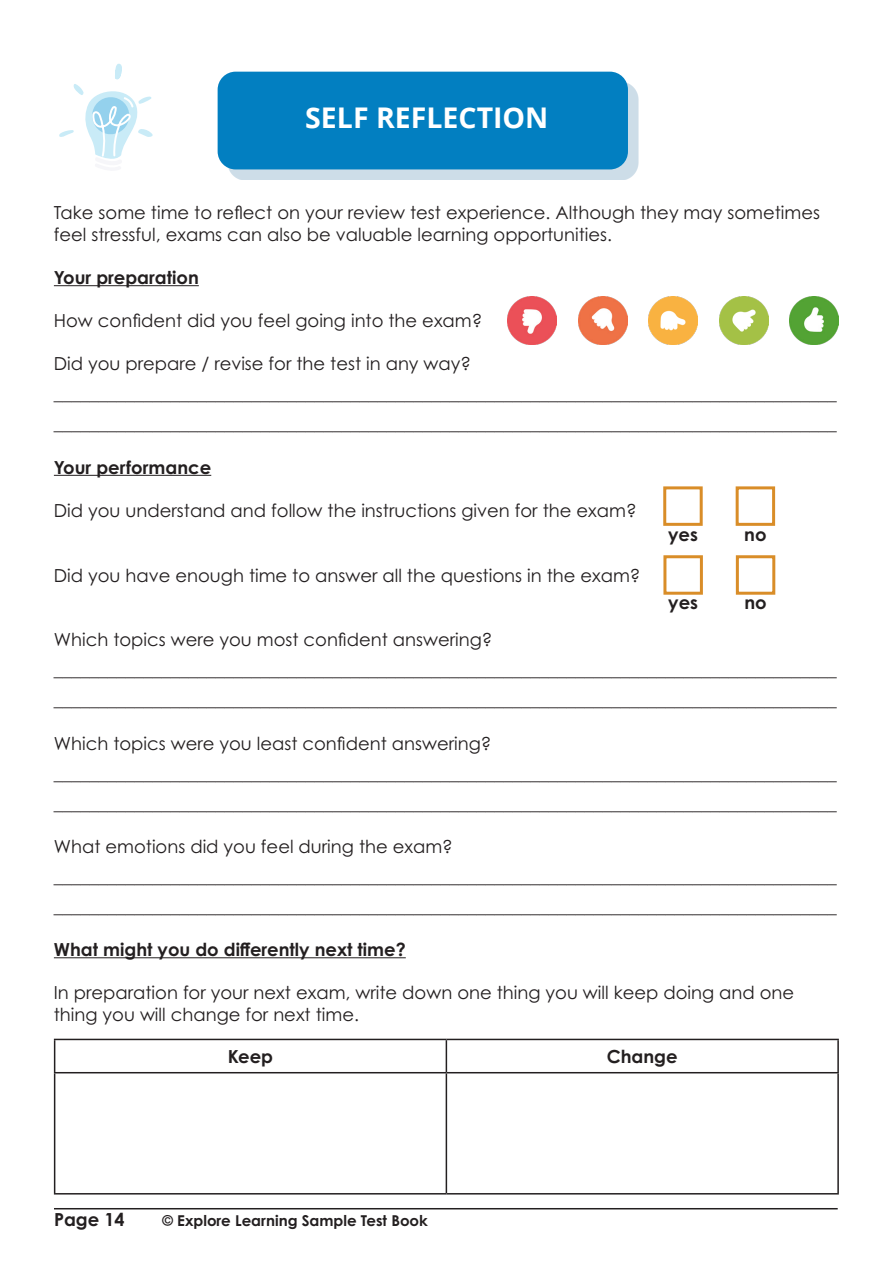
<style>
.page{position:relative;width:893px;height:1263px;background:#fff}
.page>*{position:absolute;margin:0;border:0;box-sizing:border-box;transform-origin:0 0}
.t1{font:700 28.5px "Open Sans";color:#fff}
.t2{font:18px/30px "Century Gothic Pro";color:#231f20}
.t3{font:700 18px "Century Gothic Pro";color:#231f20}
.t4{font:700 15px "Century Gothic Pro";color:#231f20}
</style>
<div class="page">
<hr style="left:54px;top:1208px;width:784px;height:1px;background:#231f20">
<div style="left:228px;top:82px;width:410px;height:98px;background:#00548c;opacity:.2"></div>
<div style="left:218px;top:72px;width:410px;height:97px;background:#027fc1;border-radius:18px"></div>
<svg style="left:59px;top:63px;width:94px;height:96px"></svg>
<hr style="left:54px;top:285px;width:145px;height:1px;background:#231f20">
<hr style="left:54px;top:475px;width:157px;height:1px;background:#231f20">
<hr style="left:54px;top:957px;width:352px;height:1px;background:#231f20">
<img style="left:508px;top:296px;width:48px;height:49px">
<img style="left:578px;top:296px;width:49px;height:49px">
<img style="left:649px;top:296px;width:49px;height:49px">
<img style="left:719px;top:296px;width:49px;height:49px">
<img style="left:790px;top:296px;width:49px;height:49px">
<div style="left:663px;top:486px;width:40px;height:40px;border:3px solid #d98d28"></div>
<div style="left:736px;top:486px;width:39px;height:40px;border:3px solid #d98d28"></div>
<div style="left:663px;top:555px;width:40px;height:40px;border:3px solid #d98d28"></div>
<div style="left:736px;top:555px;width:39px;height:40px;border:3px solid #d98d28"></div>
<hr style="left:54px;top:1039px;width:392px;height:1px;background:#231f20">
<hr style="left:54px;top:1040px;width:1px;height:32px;background:#231f20">
<hr style="left:446px;top:1039px;width:393px;height:1px;background:#231f20">
<hr style="left:446px;top:1040px;width:1px;height:32px;background:#231f20">
<hr style="left:837px;top:1040px;width:2px;height:32px;background:#231f20">
<hr style="left:54px;top:1072px;width:392px;height:1px;background:#231f20">
<hr style="left:54px;top:1073px;width:1px;height:120px;background:#231f20">
<hr style="left:446px;top:1072px;width:393px;height:1px;background:#231f20">
<hr style="left:446px;top:1073px;width:1px;height:120px;background:#231f20">
<hr style="left:837px;top:1073px;width:2px;height:120px;background:#231f20">
<hr style="left:54px;top:1193px;width:392px;height:1px;background:#231f20">
<hr style="left:446px;top:1193px;width:393px;height:1px;background:#231f20">
<p class="t1" style="left:305px;top:98px;width:245px">SELF REFLECTION</p>
<p class="t2" style="left:54px;top:202px;width:768px;line-height:21.6px">Take some time to reflect on your review test experience. Although they may sometimes feel stressful, exams can also be valuable learning opportunities.</p>
<p class="t3" style="left:54px;top:266px;width:146px">Your preparation</p>
<p class="t2" style="left:54px;top:305px;width:430px">How confident did you feel going into the exam?</p>
<p class="t2" style="left:54px;top:349px;width:419px">Did you prepare / revise for the test in any way?</p>
<p class="t2" style="left:54px;top:379px;width:785px">_______________________________________________________________________________________ _______________________________________________________________________________________</p>
<p class="t3" style="left:54px;top:456px;width:159px">Your performance</p>
<p class="t2" style="left:54px;top:495px;width:584px">Did you understand and follow the instructions given for the exam?</p>
<p class="t2" style="left:54px;top:560px;width:588px">Did you have enough time to answer all the questions in the exam?</p>
<p class="t3" style="left:668px;top:523px;width:31px">yes</p>
<p class="t3" style="left:744px;top:523px;width:24px">no</p>
<p class="t3" style="left:668px;top:592px;width:31px">yes</p>
<p class="t3" style="left:744px;top:592px;width:24px">no</p>
<p class="t2" style="left:54px;top:625px;width:440px">Which topics were you most confident answering?</p>
<p class="t2" style="left:54px;top:655px;width:785px">_______________________________________________________________________________________ _______________________________________________________________________________________</p>
<p class="t2" style="left:54px;top:728px;width:439px">Which topics were you least confident answering?</p>
<p class="t2" style="left:54px;top:758px;width:785px">_______________________________________________________________________________________ _______________________________________________________________________________________</p>
<p class="t2" style="left:54px;top:831px;width:401px">What emotions did you feel during the exam?</p>
<p class="t2" style="left:54px;top:861px;width:785px">_______________________________________________________________________________________ _______________________________________________________________________________________</p>
<p class="t3" style="left:54px;top:938px;width:353px">What might you do differently next time?</p>
<p class="t2" style="left:54px;top:982px;width:742px;line-height:21.6px">In preparation for your next exam, write down one thing you will keep doing and one thing you will change for next time.</p>
<p class="t3" style="left:228px;top:1045px;width:47px">Keep</p>
<p class="t3" style="left:607px;top:1045px;width:72px">Change</p>
<p class="t3" style="left:54px;top:1209px;width:72px">Page 14</p>
<p class="t4" style="left:162px;top:1212px;width:267px">© Explore Learning Sample Test Book</p>
</div>
